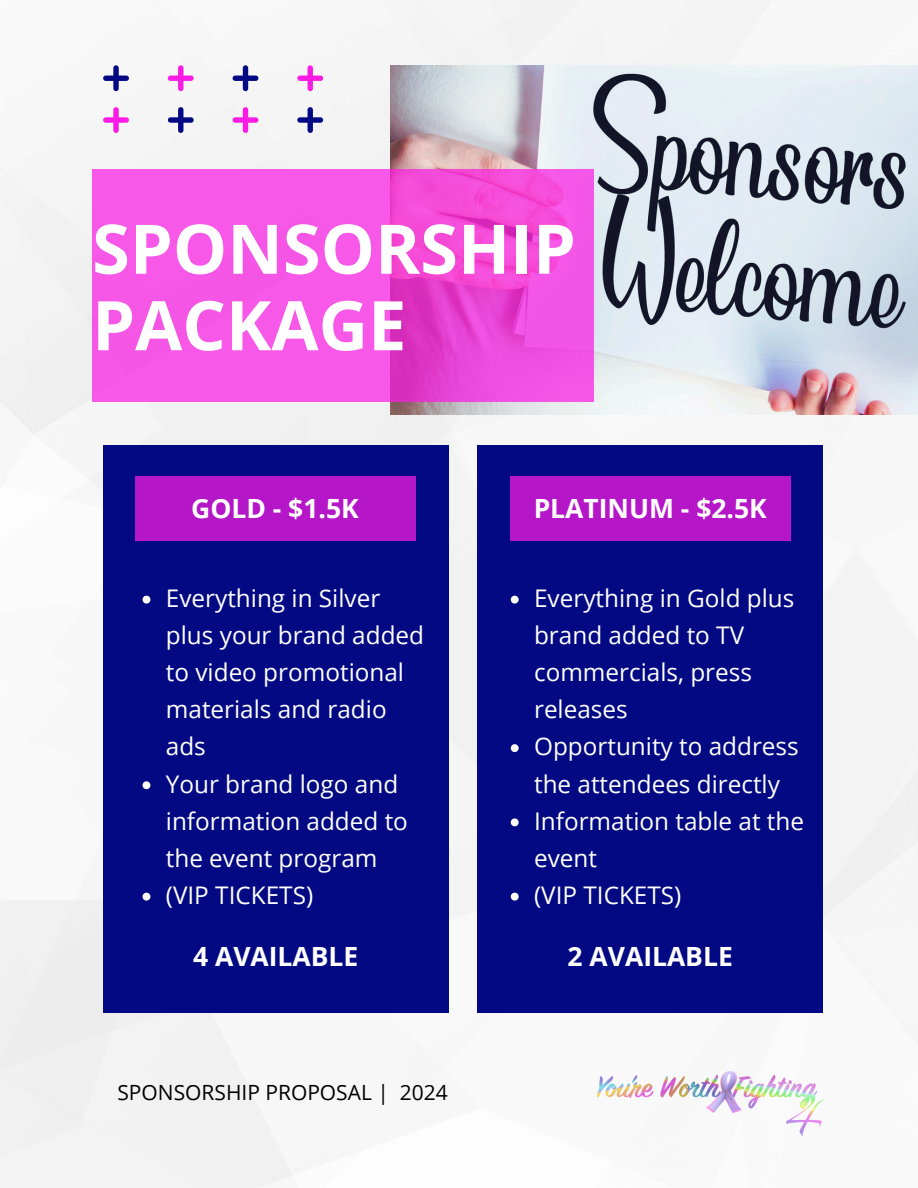
<style>
.page{position:relative;width:918px;height:1188px;background:#fff}
.page>*{position:absolute;margin:0;border:0;box-sizing:border-box;transform-origin:0 0}
.t1{font:700 68.4px/76.5px "Open Sans";color:#fff}
.t2{font:700 26.55px "Open Sans";color:#fff}
.t3{font:24.3px/37.2px "Open Sans";color:#fff}
.t4{font:21px "Open Sans";color:#000}
</style>
<div class="page">
<img style="left:0;top:0;width:918px;height:1188px">
<svg style="left:103px;top:65px;width:26px;height:26px"></svg>
<svg style="left:168px;top:65px;width:26px;height:26px"></svg>
<svg style="left:233px;top:65px;width:25px;height:26px"></svg>
<svg style="left:297px;top:65px;width:26px;height:26px"></svg>
<svg style="left:103px;top:107px;width:26px;height:26px"></svg>
<svg style="left:168px;top:107px;width:26px;height:26px"></svg>
<svg style="left:233px;top:107px;width:25px;height:26px"></svg>
<svg style="left:297px;top:107px;width:26px;height:26px"></svg>
<img style="left:390px;top:65px;width:528px;height:349px">
<svg style="left:92px;top:170px;width:502px;height:232px;background:#f351e0"></svg>
<div style="left:103px;top:445px;width:345px;height:567px;background:#030982"></div>
<div style="left:136px;top:476px;width:280px;height:65px;background:#b416c8"></div>
<img style="left:597px;top:1072px;width:226px;height:64px">
<div style="left:478px;top:445px;width:345px;height:567px;background:#030982"></div>
<div style="left:510px;top:476px;width:280px;height:65px;background:#b416c8"></div>
<svg style="left:511px;top:596px;width:8px;height:8px"></svg>
<svg style="left:511px;top:744px;width:8px;height:8px"></svg>
<svg style="left:511px;top:818px;width:8px;height:8px"></svg>
<svg style="left:511px;top:893px;width:8px;height:8px"></svg>
<svg style="left:143px;top:596px;width:7px;height:8px"></svg>
<svg style="left:143px;top:781px;width:7px;height:8px"></svg>
<svg style="left:143px;top:893px;width:7px;height:8px"></svg>
<p class="t1" style="left:92px;top:209px;width:485px">SPONSORSHIP<br>PACKAGE</p>
<p class="t2" style="left:191px;top:490px;width:169px">GOLD - $1.5K</p>
<h2 class="t3" style="left:166px;top:579px;width:260px">Everything in Silver plus your brand added to video promotional materials and radio ads</h2>
<p class="t3" style="left:166px;top:765px;width:244px">Your brand logo and information added to the event program</p>
<p class="t3" style="left:166px;top:876px;width:149px">(VIP TICKETS)</p>
<p class="t2" style="left:193px;top:937px;width:167px">4 AVAILABLE</p>
<h1 class="t4" style="left:117px;top:1077px;width:273px">SPONSORSHIP PROPOSAL |</h1>
<h2 class="t4" style="left:400px;top:1077px;width:49px">2024</h2>
<p class="t2" style="left:534px;top:490px;width:235px">PLATINUM - $2.5K</p>
<h2 class="t3" style="left:534px;top:579px;width:262px">Everything in Gold plus brand added to TV commercials, press releases</h2>
<h2 class="t3" style="left:534px;top:727px;width:266px">Opportunity to address the attendees directly</h2>
<p class="t3" style="left:534px;top:802px;width:271px">Information table at the event</p>
<p class="t3" style="left:534px;top:876px;width:149px">(VIP TICKETS)</p>
<p class="t2" style="left:568px;top:937px;width:167px">2 AVAILABLE</p>
</div>
